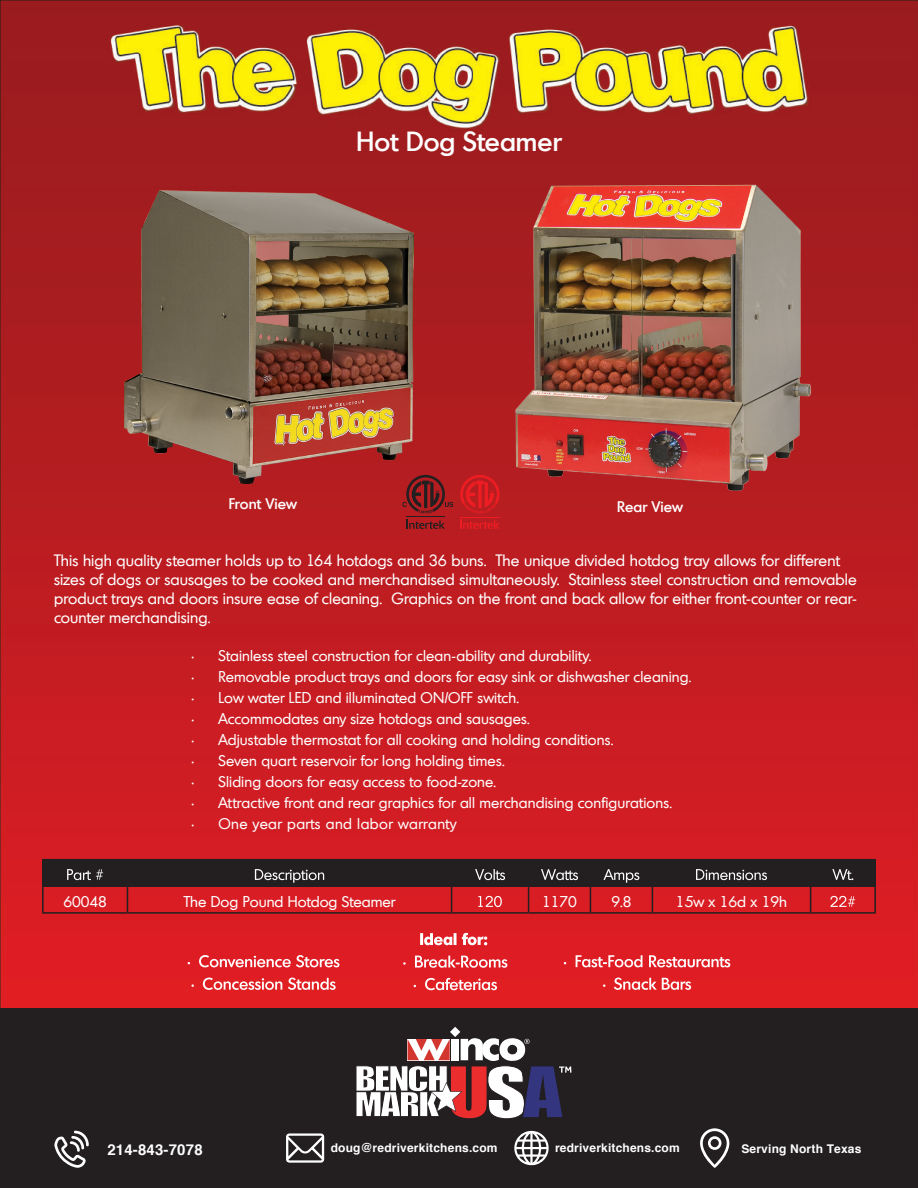
<style>
.page{position:relative;width:918px;height:1188px;background:#fff}
.page>*{position:absolute;margin:0;border:0;box-sizing:border-box;transform-origin:0 0}
.t1{font:500 27px "Montreal";color:#fff}
.t2{font:15.75px/18.9px "Montreal";letter-spacing:.005em;color:#fff}
.t3{font:15px "Montreal";letter-spacing:.01em;color:#fff}
.t4{font:15px "Montreal";letter-spacing:.03em;color:#fff}
.t5{font:500 15px "Montreal";letter-spacing:.01em;color:#fff}
.t6{font:700 15px "Helvetica";letter-spacing:.01em;color:#fff}
.t7{font:700 12px "Helvetica";letter-spacing:.015em;color:#fff}
.t8{font:700 12px "Helvetica";letter-spacing:.015em;color:#fff}
</style>
<div class="page">
<img style="left:0;top:0;width:918px;height:1008px">
<hr style="left:42px;top:886px;width:2px;height:26px;background:#231f20">
<hr style="left:874px;top:886px;width:2px;height:26px;background:#231f20">
<hr style="left:42px;top:912px;width:85px;height:2px;background:#231f20">
<hr style="left:127px;top:912px;width:325px;height:2px;background:#231f20">
<hr style="left:452px;top:912px;width:77px;height:2px;background:#231f20">
<hr style="left:529px;top:912px;width:61px;height:2px;background:#231f20">
<hr style="left:590px;top:912px;width:62px;height:2px;background:#231f20">
<hr style="left:652px;top:912px;width:159px;height:2px;background:#231f20">
<hr style="left:811px;top:912px;width:65px;height:2px;background:#231f20">
<svg style="left:43px;top:859px;width:832px;height:53px;background:#7c2327"></svg>
<div style="left:0;top:1008px;width:918px;height:180px;background:#231f20"></div>
<svg style="left:407px;top:519px;width:38px;height:10px"></svg>
<hr style="left:406px;top:516px;width:39px;height:1px;background:#231f20">
<svg style="left:402px;top:475px;width:51px;height:38px;background:#821d20"></svg>
<svg style="left:460px;top:475px;width:40px;height:54px;background:#ca1d21"></svg>
<img style="left:512px;top:181px;width:301px;height:312px">
<svg style="left:564px;top:955px;width:166px;height:12px"></svg>
<svg style="left:603px;top:978px;width:88px;height:12px"></svg>
<svg style="left:188px;top:955px;width:151px;height:12px;background:#e76166"></svg>
<svg style="left:191px;top:978px;width:145px;height:12px"></svg>
<svg style="left:420px;top:933px;width:67px;height:12px"></svg>
<svg style="left:403px;top:956px;width:104px;height:12px"></svg>
<svg style="left:414px;top:978px;width:83px;height:12px"></svg>
<img style="left:125px;top:191px;width:289px;height:293px">
<svg style="left:356px;top:1027px;width:215px;height:92px"></svg>
<svg style="left:54px;top:1131px;width:35px;height:37px"></svg>
<svg style="left:286px;top:1133px;width:38px;height:30px"></svg>
<svg style="left:514px;top:1131px;width:35px;height:35px"></svg>
<svg style="left:700px;top:1128px;width:30px;height:40px"></svg>
<h1 class="t1" style="left:357px;top:123px;width:206px">Hot Dog Steamer</h1>
<p class="t5" style="left:229px;top:494px;width:70px">Front View</p>
<p class="t5" style="left:617px;top:497px;width:67px">Rear View</p>
<p class="t2" style="left:54px;top:551px;width:804px">This high quality steamer holds up to 164 hotdogs and 36 buns. The unique divided hotdog tray allows for different sizes of dogs or sausages to be cooked and merchandised simultaneously. Stainless steel construction and removable product trays and doors insure ease of cleaning. Graphics on the front and back allow for either front-counter or rear&shy;counter merchandising.</p>
<p class="t3" style="left:191px;top:646px;width:402px">• Stainless steel construction for clean-ability and durability.</p>
<p class="t3" style="left:191px;top:667px;width:502px">• Removable product trays and doors for easy sink or dishwasher cleaning.</p>
<p class="t3" style="left:191px;top:688px;width:329px">• Low water LED and illuminated ON/OFF switch.</p>
<p class="t3" style="left:191px;top:709px;width:340px">• Accommodates any size hotdogs and sausages.</p>
<p class="t3" style="left:191px;top:730px;width:423px">• Adjustable thermostat for all cooking and holding conditions.</p>
<p class="t3" style="left:191px;top:751px;width:315px">• Seven quart reservoir for long holding times.</p>
<p class="t3" style="left:191px;top:772px;width:306px">• Sliding doors for easy access to food-zone.</p>
<p class="t3" style="left:191px;top:793px;width:482px">• Attractive front and rear graphics for all merchandising configurations.</p>
<p class="t4" style="left:191px;top:814px;width:266px">• One year parts and labor warranty</p>
<p class="t3" style="left:63px;top:892px;width:45px">60048</p>
<p class="t3" style="left:184px;top:892px;width:213px">The Dog Pound Hotdog Steamer</p>
<p class="t3" style="left:542px;top:892px;width:36px">1170</p>
<p class="t3" style="left:611px;top:892px;width:22px">9.8</p>
<p class="t3" style="left:676px;top:892px;width:113px">15w x 16d x 19h</p>
<p class="t6" style="left:107px;top:1137px;width:97px">214-843-7078</p>
<p class="t7" style="left:331px;top:1138px;width:168px">doug@redriverkitchens.com</p>
<p class="t7" style="left:555px;top:1138px;width:126px">redriverkitchens.com</p>
<p class="t8" style="left:741px;top:1139px;width:122px">Serving North Texas</p>
</div>
